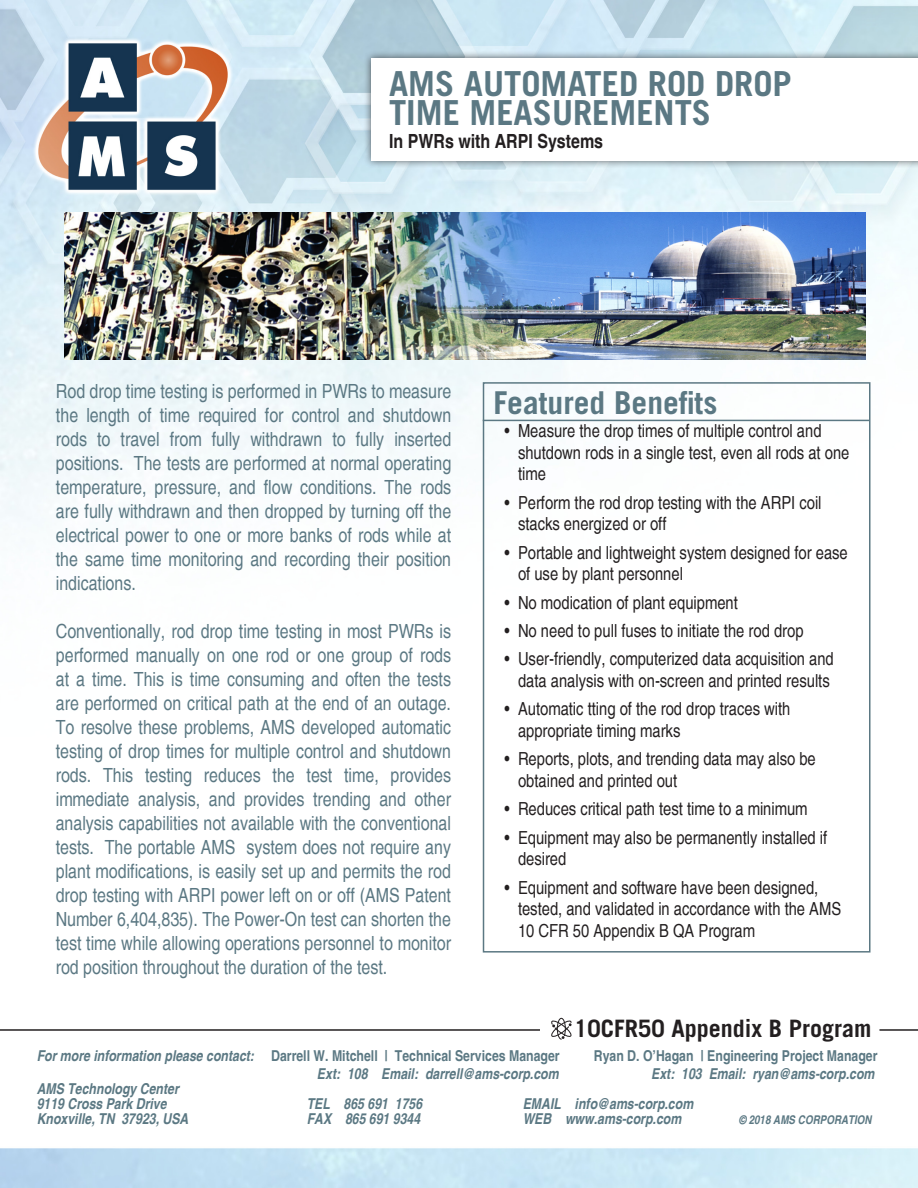
<style>
.page{position:relative;width:918px;height:1188px;background:#fff}
.page>*{position:absolute;margin:0;border:0;box-sizing:border-box;transform-origin:0 0}
.t1{font:700 34.5px/28.5px "Trade Gothic LT Std";color:#5b7883}
.t2{font:700 31.5px "Trade Gothic LT Std";color:#5b7883}
.t3{font:700 24px "Trade Gothic LT Std";color:#231f20}
.t4{font:condensed 19.5px/24px "Helvetica";color:#5b7883;text-align:justify}
.t5{font:700 condensed 19.5px "Helvetica";color:#231f20}
.t6{font:condensed 18px/21.6px "Helvetica";color:#231f20}
.t7{font:italic 700 condensed 15px/15px "Helvetica";color:#5b7883}
.t8{font:700 condensed 15px "Helvetica";color:#5b7883}
.t9{font:italic 700 condensed 12px "Helvetica";color:#5b7883}
.s1{font-style:italic}
</style>
<div class="page">
<img style="left:0;top:0;width:918px;height:1188px">
<img style="left:18px;top:27px;width:229px;height:178px">
<hr style="left:0;top:1029px;width:540px;height:2px;background:#231f20">
<hr style="left:879px;top:1029px;width:39px;height:2px;background:#231f20">
<div style="left:363px;top:50px;width:555px;height:119px;background:#231f20;opacity:.75"></div>
<div style="left:372px;top:58px;width:546px;height:102px;background:#fff"></div>
<svg style="left:550px;top:1018px;width:22px;height:22px"></svg>
<div style="left:483px;top:382px;width:388px;height:571px;border:2px solid #5b7883"></div>
<hr style="left:483px;top:420px;width:386px;height:1px;background:#5b7883">
<img style="left:64px;top:213px;width:802px;height:147px">
<h1 class="t1" style="left:389px;top:69px;width:404px">AMS AUTOMATED ROD DROP<br>TIME MEASUREMENTS</h1>
<p class="t5" style="left:389px;top:129px;width:216px">In PWRs with ARPI Systems</p>
<p class="t4" style="left:56px;top:379px;width:397px">Rod drop time testing is performed in PWRs to measure the length of time required for control and shutdown rods to travel from fully withdrawn to fully inserted positions. The tests are performed at normal operating temperature, pressure, and flow conditions. The rods are fully withdrawn and then dropped by turning off the electrical power to one or more banks of rods while at the same time monitoring and recording their position indications.</p>
<p class="t4" style="left:56px;top:619px;width:397px">Conventionally, rod drop time testing in most PWRs is performed manually on one rod or one group of rods at a time. This is time consuming and often the tests are performed on critical path at the end of an outage.<br>To resolve these problems, AMS developed automatic testing of drop times for multiple control and shutdown rods. This testing reduces the test time, provides immediate analysis, and provides trending and other analysis capabilities not available with the conventional tests. The portable AMS system does not require any plant modifications, is easily set up and permits the rod drop testing with ARPI power left on or off (AMS Patent Number 6,404,835). The Power-On test can shorten the test time while allowing operations personnel to monitor rod position throughout the duration of the test.</p>
<h2 class="t2" style="left:493px;top:383px;width:225px">Featured Benefits</h2>
<p class="t6" style="left:518px;top:420px;width:333px;text-indent:-14px">• Measure the drop times of multiple control and shutdown rods in a single test, even all rods at one time</p>
<p class="t6" style="left:518px;top:492px;width:305px;text-indent:-14px">• Perform the rod drop testing with the ARPI coil stacks energized or off</p>
<p class="t6" style="left:518px;top:542px;width:331px;text-indent:-14px">• Portable and lightweight system designed for ease of use by plant personnel</p>
<p class="t6" style="left:505px;top:592px;width:235px">• No modication of plant equipment</p>
<p class="t6" style="left:505px;top:620px;width:301px">• No need to pull fuses to initiate the rod drop</p>
<p class="t6" style="left:505px;top:648px;width:331px;text-align:center">• User-friendly, computerized data acquisition and data analysis with on-screen and printed results</p>
<p class="t6" style="left:518px;top:698px;width:274px;text-indent:-14px">• Automatic tting of the rod drop traces with appropriate timing marks</p>
<p class="t6" style="left:518px;top:748px;width:299px;text-indent:-14px">• Reports, plots, and trending data may also be obtained and printed out</p>
<p class="t6" style="left:505px;top:798px;width:305px">• Reduces critical path test time to a minimum</p>
<p class="t6" style="left:518px;top:827px;width:311px;text-indent:-14px">• Equipment may also be permanently installed if desired</p>
<p class="t6" style="left:518px;top:876px;width:325px;text-indent:-14px">• Equipment and software have been designed, tested, and validated in accordance with the AMS<br>10 CFR 50 Appendix B QA Program</p>
<p class="t3" style="left:574px;top:1013px;width:299px">10CFR50 Appendix B Program</p>
<p class="t8" style="left:37px;top:1046px;width:524px"><span class="s1">For more information please contact:</span> Darrell W. Mitchell | Technical Services Manager</p>
<p class="t8" style="left:594px;top:1046px;width:285px">Ryan D. O’Hagan | Engineering Project Manager</p>
<p class="t7" style="left:317px;top:1066px;width:243px">Ext: 108 Email: darrell@ams-corp.com</p>
<p class="t7" style="left:651px;top:1066px;width:225px">Ext: 103 Email: ryan@ams-corp.com</p>
<p class="t7" style="left:37px;top:1081px;width:144px">AMS Technology Center<br>9119 Cross Park Drive</p>
<p class="t7" style="left:307px;top:1096px;width:117px">TEL 865 691 1756</p>
<p class="t7" style="left:523px;top:1096px;width:172px">EMAIL info@ams-corp.com</p>
<p class="t7" style="left:37px;top:1111px;width:153px">Knoxville, TN 37923, USA</p>
<p class="t7" style="left:307px;top:1111px;width:115px">FAX 865 691 9344</p>
<p class="t7" style="left:523px;top:1111px;width:160px">WEB www.ams-corp.com</p>
<p class="t9" style="left:739px;top:1112px;width:135px">© 2018 AMS CORPORATION</p>
</div>
